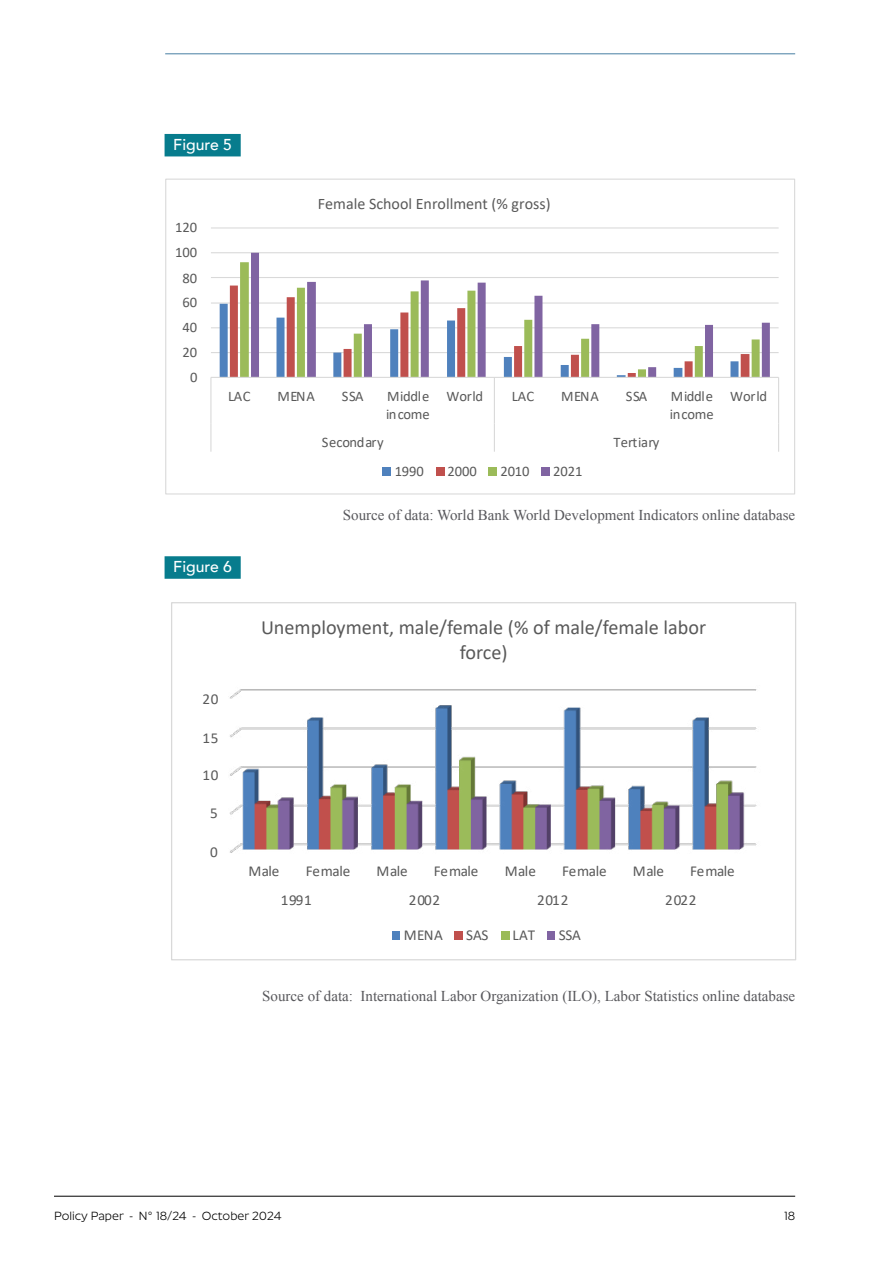
<style>
.page{position:relative;width:893px;height:1263px;background:#fff}
.page>*{position:absolute;margin:0;border:0;box-sizing:border-box;transform-origin:0 0}
.t1{font:20.25px/25.2px "Calibri";color:#595959;text-align:center}
.t2{font:16.05px "Calibri";color:#595959}
.t3{font:500 15.75px "Avenir";color:#fff}
.t4{font:15.15px "Calibri";letter-spacing:-.005em;color:#595959}
.t5{font:15px "Times New Roman";color:#58585c}
.t6{font:14.55px "Calibri";letter-spacing:-.005em;color:#595959}
.t7{font:14.55px/17.5px "Calibri";letter-spacing:-.025em;color:#595959}
.t8{font:12px "Roundo";color:#000}
</style>
<div class="page">
<hr style="left:54px;top:1196px;width:741px;height:1px;background:#000">
<hr style="left:165px;top:54px;width:630px;height:1px;background:#477ea3">
<div style="left:165px;top:134px;width:76px;height:22px;background:#077c8d"></div>
<div style="left:165px;top:556px;width:76px;height:23px;background:#077c8d"></div>
<hr style="left:211px;top:352px;width:568px;height:1px;background:#d9d9d9">
<hr style="left:211px;top:327px;width:568px;height:1px;background:#d9d9d9">
<hr style="left:211px;top:302px;width:568px;height:2px;background:#d9d9d9">
<hr style="left:211px;top:277px;width:568px;height:1px;background:#d9d9d9">
<hr style="left:211px;top:252px;width:568px;height:1px;background:#d9d9d9">
<hr style="left:211px;top:227px;width:568px;height:1px;background:#d9d9d9">
<svg style="left:240px;top:262px;width:11px;height:115px"></svg>
<svg style="left:251px;top:253px;width:519px;height:124px"></svg>
<hr style="left:211px;top:377px;width:568px;height:1px;background:#d9d9d9">
<hr style="left:210px;top:377px;width:1px;height:46px;background:#d9d9d9">
<hr style="left:494px;top:377px;width:1px;height:46px;background:#d9d9d9">
<hr style="left:778px;top:377px;width:1px;height:46px;background:#d9d9d9">
<svg style="left:210px;top:423px;width:1px;height:29px"></svg>
<svg style="left:494px;top:423px;width:1px;height:29px"></svg>
<svg style="left:778px;top:423px;width:1px;height:29px"></svg>
<div style="left:383px;top:468px;width:8px;height:8px;background:#4f81bd"></div>
<div style="left:436px;top:468px;width:8px;height:8px;background:#c0504d"></div>
<div style="left:489px;top:468px;width:8px;height:8px;background:#9bbb59"></div>
<div style="left:542px;top:468px;width:8px;height:8px;background:#8064a2"></div>
<img style="left:229px;top:689px;width:528px;height:164px">
<div style="left:392px;top:931px;width:8px;height:8px;background:#4f81bd"></div>
<div style="left:455px;top:931px;width:8px;height:8px;background:#c0504d"></div>
<div style="left:501px;top:931px;width:8px;height:8px;background:#9bbb59"></div>
<div style="left:547px;top:931px;width:8px;height:8px;background:#8064a2"></div>
<p class="t3" style="left:173px;top:131px;width:60px">Figure 5</p>
<p class="t6" style="left:175px;top:217px;width:23px">120</p>
<p class="t6" style="left:175px;top:242px;width:23px">100</p>
<p class="t6" style="left:183px;top:268px;width:16px">80</p>
<p class="t6" style="left:183px;top:292px;width:16px">60</p>
<p class="t6" style="left:183px;top:317px;width:16px">40</p>
<p class="t6" style="left:183px;top:342px;width:16px">20</p>
<p class="t6" style="left:190px;top:367px;width:9px">0</p>
<p class="t2" style="left:318px;top:193px;width:234px">Female School Enrollment (% gross)</p>
<p class="t6" style="left:228px;top:386px;width:24px">LAC</p>
<p class="t6" style="left:277px;top:386px;width:39px">MENA</p>
<p class="t6" style="left:342px;top:386px;width:23px">SSA</p>
<p class="t7" style="left:386px;top:387px;width:45px">Middle income</p>
<p class="t6" style="left:446px;top:386px;width:38px">World</p>
<p class="t6" style="left:512px;top:386px;width:24px">LAC</p>
<p class="t6" style="left:561px;top:386px;width:39px">MENA</p>
<p class="t6" style="left:626px;top:386px;width:23px">SSA</p>
<p class="t7" style="left:670px;top:387px;width:45px">Middle income</p>
<p class="t6" style="left:730px;top:386px;width:38px">World</p>
<p class="t6" style="left:322px;top:432px;width:63px">Secondary</p>
<p class="t6" style="left:613px;top:432px;width:47px">Tertiary</p>
<p class="t6" style="left:395px;top:461px;width:31px">1990</p>
<p class="t6" style="left:448px;top:461px;width:31px">2000</p>
<p class="t6" style="left:500px;top:461px;width:31px">2010</p>
<p class="t6" style="left:553px;top:461px;width:31px">2021</p>
<p class="t3" style="left:173px;top:553px;width:60px">Figure 6</p>
<p class="t4" style="left:202px;top:688px;width:18px">20</p>
<p class="t4" style="left:202px;top:727px;width:18px">15</p>
<p class="t4" style="left:202px;top:765px;width:18px">10</p>
<p class="t4" style="left:210px;top:803px;width:9px">5</p>
<p class="t4" style="left:210px;top:841px;width:9px">0</p>
<p class="t5" style="left:343px;top:505px;width:454px">Source of data: World Bank World Development Indicators online database</p>
<h1 class="t1" style="left:261px;top:614px;width:447px">Unemployment, male/female (% of male/female labor force)</h1>
<p class="t4" style="left:248px;top:860px;width:33px">Male</p>
<p class="t4" style="left:306px;top:860px;width:46px">Female</p>
<p class="t4" style="left:377px;top:860px;width:33px">Male</p>
<p class="t4" style="left:434px;top:860px;width:46px">Female</p>
<p class="t4" style="left:505px;top:860px;width:33px">Male</p>
<p class="t4" style="left:562px;top:860px;width:46px">Female</p>
<p class="t4" style="left:633px;top:860px;width:33px">Male</p>
<p class="t4" style="left:690px;top:860px;width:46px">Female</p>
<p class="t4" style="left:281px;top:889px;width:33px">1991</p>
<p class="t4" style="left:409px;top:889px;width:33px">2002</p>
<p class="t4" style="left:537px;top:889px;width:33px">2012</p>
<p class="t4" style="left:665px;top:889px;width:33px">2022</p>
<p class="t4" style="left:404px;top:924px;width:41px">MENA</p>
<p class="t4" style="left:466px;top:924px;width:24px">SAS</p>
<p class="t4" style="left:513px;top:924px;width:24px">LAT</p>
<p class="t4" style="left:559px;top:924px;width:24px">SSA</p>
<p class="t5" style="left:262px;top:986px;width:534px">Source of data: International Labor Organization (ILO), Labor Statistics online database</p>
<p class="t8" style="left:54px;top:1209px;width:229px">Policy Paper - N° 18/24 - October 2024</p>
<p class="t8" style="left:784px;top:1209px;width:13px">18</p>
</div>
